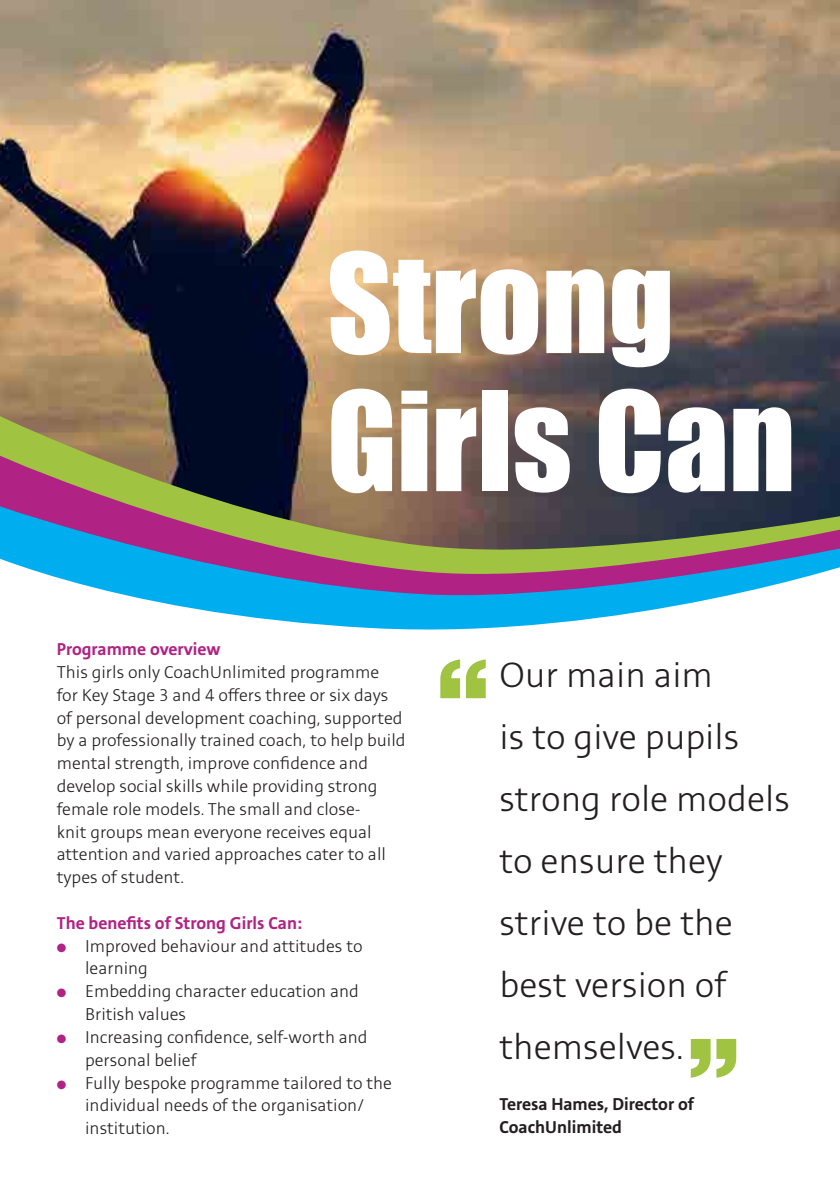
<style>
.page{position:relative;width:840px;height:1191px;background:#fff}
.page>*{position:absolute;margin:0;border:0;box-sizing:border-box;transform-origin:0 0}
.t1{font:127px "Impact";color:#fff}
.t2{font:900 104px "Swiss 721 BT";color:#a0c442}
.t3{font:300 39px/62px "Stinnes Sans";color:#231f20}
.t4{font:300 19px/22.8px "Stinnes Sans";color:#231f20}
.t5{font:700 19px "Stinnes Sans";color:#b02384}
.t6{font:700 19px/22.8px "Stinnes Sans";color:#231f20}
.s1{color:#b02384}
</style>
<div class="page">
<img style="left:0;top:0;width:839px;height:398px">
<svg style="left:0;top:398px;width:839px;height:42px;background:#64564c"></svg>
<svg style="left:0;top:440px;width:839px;height:52px;background:#595149"></svg>
<svg style="left:0;top:492px;width:839px;height:138px"></svg>
<p class="t1" style="left:327px;top:205px;width:349px">Strong</p>
<p class="t1" style="left:327px;top:343px;width:469px">Girls Can</p>
<p class="t5" style="left:57px;top:640px;width:165px">Programme overview</p>
<p class="t4" style="left:57px;top:661px;width:350px">This girls only CoachUnlimited programme<br>for Key Stage 3 and 4 offers three or six days of personal development coaching, supported by a professionally trained coach, to help build mental strength, improve confidence and develop social skills while providing strong female role models. The small and close-<br>knit groups mean everyone receives equal attention and varied approaches cater to all types of student.</p>
<p class="t5" style="left:57px;top:914px;width:247px">The benefits of Strong Girls Can:</p>
<p class="t4" style="left:85px;top:935px;width:279px;text-indent:-28px"><span class="s1">●</span> Improved behaviour and attitudes to learning</p>
<p class="t4" style="left:85px;top:980px;width:275px;text-indent:-28px"><span class="s1">●</span> Embedding character education and<br>British values</p>
<p class="t4" style="left:85px;top:1026px;width:284px;text-indent:-28px"><span class="s1">●</span> Increasing confidence, self-worth and personal belief</p>
<p class="t4" style="left:85px;top:1072px;width:308px;text-indent:-28px"><span class="s1">●</span> Fully bespoke programme tailored to the individual needs of the organisation/ institution.</p>
<p class="t2" style="left:434px;top:635px;width:59px">“</p>
<p class="t3" style="left:499px;top:645px;width:292px">Our main aim<br>is to give pupils strong role models to ensure they strive to be the best version of themselves.</p>
<p class="t6" style="left:499px;top:1093px;width:196px">Teresa Hames, Director of<br>CoachUnlimited</p>
<p class="t2" style="left:742px;top:1101px;width:59px;rotate:-180deg">“</p>
</div>
